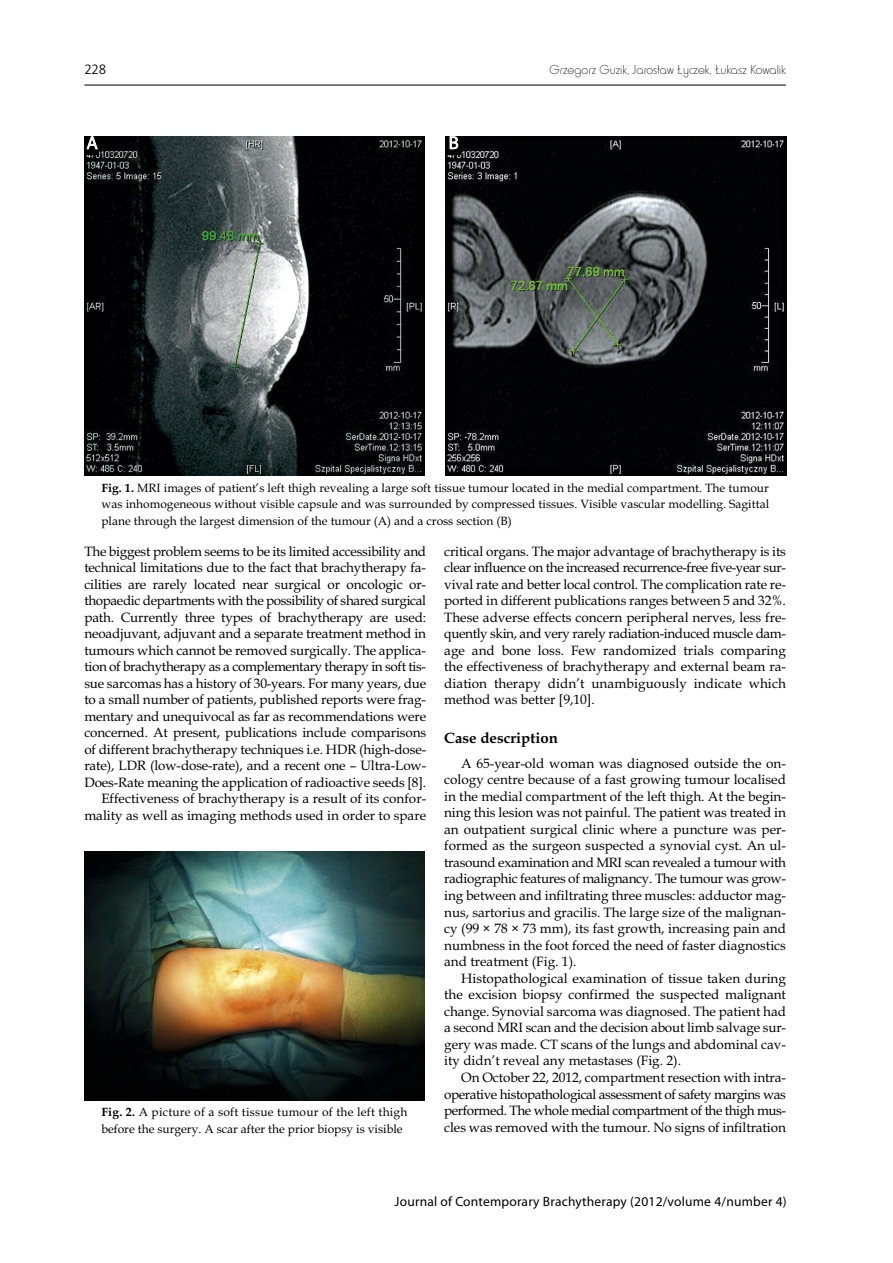
<style>
.page{position:relative;width:893px;height:1263px;background:#fff}
.page>*{position:absolute;margin:0;border:0;box-sizing:border-box;transform-origin:0 0}
.t1{font:18px "Naomi Sans EFNPS Light";color:#fff}
.t2{font:700 15px "Book Antiqua";color:#000}
.t3{font:14.25px "Naomi Sans EFNPS Light";color:#000}
.t4{font:13.5px/16.5px "Book Antiqua";letter-spacing:-.01em;color:#000;text-align:justify}
.t5{font:13.5px "Myriad Pro";letter-spacing:.015em;color:#000}
.t6{font:13.5px "Horatio D Ligh";color:#000}
.t7{font:12px/16.5px "Book Antiqua";color:#000;text-align:justify}
.s1{font-weight:700}
</style>
<div class="page">
<hr style="left:84px;top:85px;width:702px;height:1px;background:#000">
<img style="left:84px;top:136px;width:341px;height:339px">
<img style="left:446px;top:136px;width:340px;height:339px">
<div style="left:84px;top:136px;width:15px;height:18px;background:#000"></div>
<div style="left:446px;top:136px;width:15px;height:18px;background:#000"></div>
<img style="left:84px;top:851px;width:341px;height:249px">
<p class="t3" style="left:84px;top:64px;width:23px">228</p>
<p class="t6" style="left:549px;top:61px;width:238px">Grzegorz Guzik, Jarosław Łyczek, Łukasz Kowalik</p>
<h1 class="t1" style="left:87px;top:136px;width:12px">A</h1>
<h1 class="t1" style="left:448px;top:136px;width:12px">B</h1>
<p class="t7" style="left:101px;top:479px;width:669px"><span class="s1">Fig. 1.</span> MRI images of patient’s left thigh revealing a large soft tissue tumour located in the medial compartment. The tumour was inhomogeneous without visible capsule and was surrounded by compressed tissues. Visible vascular modelling. Sagittal plane through the largest dimension of the tumour (A) and a cross section (B)</p>
<p class="t4" style="left:84px;top:543px;width:343px;text-align:right">The biggest problem seems to be its limited accessibility and technical limitations due to the fact that brachytherapy fa&shy;cilities are rarely located near surgical or oncologic or&shy;thopaedic departments with the possibility of shared surgical path. Currently three types of brachytherapy are used: neoadjuvant, adjuvant and a separate treatment method in tumours which cannot be removed surgically. The applica&shy;tion of brachytherapy as a complementary therapy in soft tis&shy;sue sarcomas has a history of 30-years. For many years, due to a small number of patients, published reports were frag&shy;mentary and unequivocal as far as recommendations were concerned. At present, publications include comparisons of different brachytherapy techniques i.e. HDR (high-dose&shy;rate), LDR (low-dose-rate), and a recent one – Ultra-Low-Does-Rate meaning the application of radioactive seeds [8].<br>Effectiveness of brachytherapy is a result of its confor&shy;mality as well as imaging methods used in order to spare</p>
<p class="t4" style="left:444px;top:543px;width:343px">critical organs. The major advantage of brachytherapy is its clear influence on the increased recurrence-free five-year sur&shy;vival rate and better local control. The complication rate re&shy;ported in different publications ranges between 5 and 32%.<br>These adverse effects concern peripheral nerves, less fre&shy;quently skin, and very rarely radiation-induced muscle dam&shy;age and bone loss. Few randomized trials comparing the effectiveness of brachytherapy and external beam ra&shy;diation therapy didn’t unambiguously indicate which method was better [9,10].</p>
<p class="t2" style="left:444px;top:728px;width:115px">Case description</p>
<p class="t4" style="left:444px;top:755px;width:343px;text-indent:17px">A 65-year-old woman was diagnosed outside the on&shy;cology centre because of a fast growing tumour localised in the medial compartment of the left thigh. At the begin&shy;ning this lesion was not painful. The patient was treated in an outpatient surgical clinic where a puncture was per&shy;formed as the surgeon suspected a synovial cyst. An ul&shy;trasound examination and MRI scan revealed a tumour with radiographic features of malignancy. The tumour was grow&shy;ing between and infiltrating three muscles: adductor mag&shy;nus, sartorius and gracilis. The large size of the malignan&shy;cy (99 × 78 × 73 mm), its fast growth, increasing pain and numbness in the foot forced the need of faster diagnostics and treatment (Fig. 1).</p>
<p class="t4" style="left:444px;top:970px;width:343px;text-indent:17px">Histopathological examination of tissue taken during the excision biopsy confirmed the suspected malignant change. Synovial sarcoma was diagnosed. The patient had a second MRI scan and the decision about limb salvage sur&shy;gery was made. CT scans of the lungs and abdominal cav&shy;ity didn’t reveal any metastases (Fig. 2).</p>
<p class="t4" style="left:444px;top:1069px;width:343px;text-indent:17px">On October 22, 2012, compartment resection with intra&shy;operative histopathological assessment of safety margins was performed. The whole medial compartment of the thigh mus&shy;cles was removed with the tumour. No signs of infiltration</p>
<p class="t7" style="left:101px;top:1104px;width:308px"><span class="s1">Fig. 2.</span> A picture of a soft tissue tumour of the left thigh before the surgery. A scar after the prior biopsy is visible</p>
<p class="t5" style="left:395px;top:1196px;width:394px">Journal of Contemporary Brachytherapy (2012/volume 4/number 4)</p>
</div>
